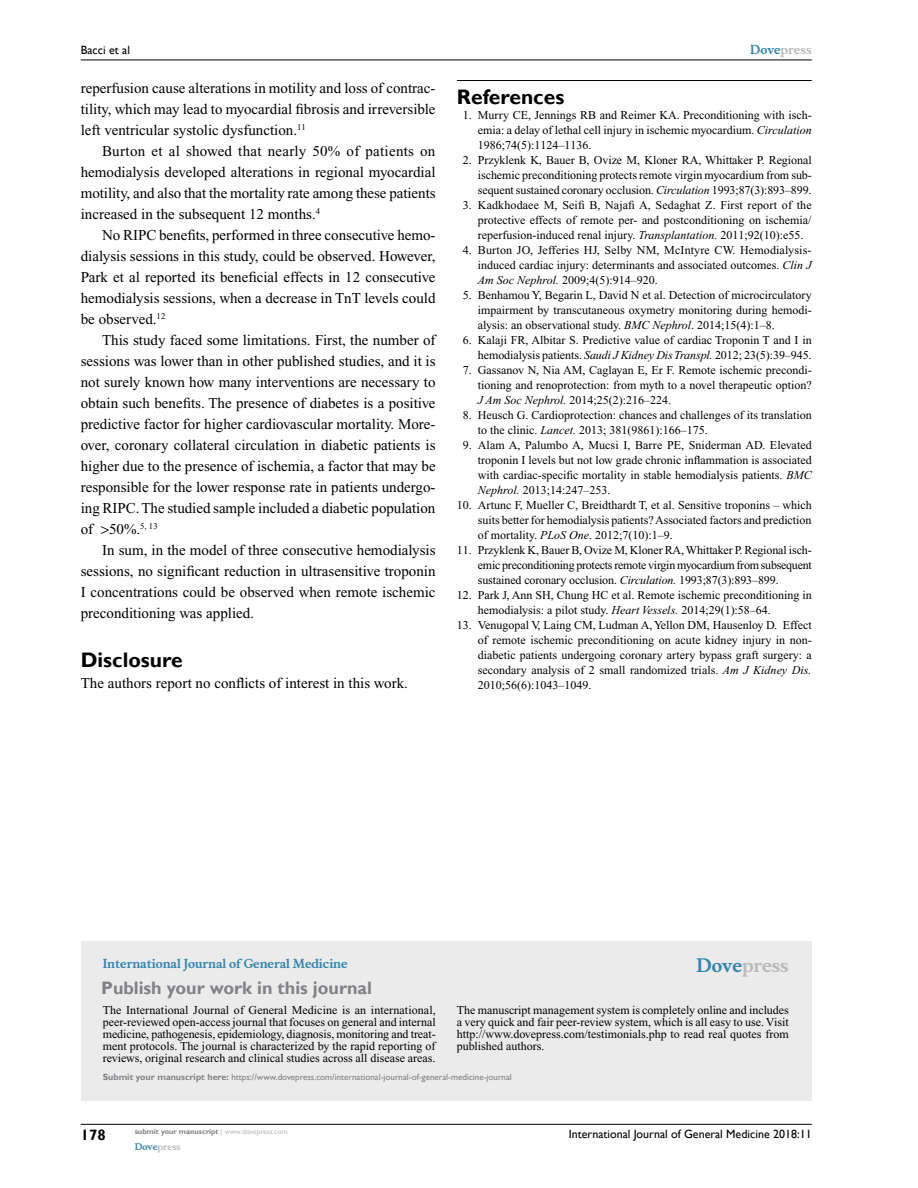
<style>
.page{position:relative;width:918px;height:1188px;background:#fff}
.page>*{position:absolute;margin:0;border:0;box-sizing:border-box;transform-origin:0 0}
.t1{font:700 21px "Gill Sans";color:#000}
.t2{font:700 18px "Gill Sans";color:#808285}
.t3{font:700 18px "Musee";color:#b8babc}
.t4{font:15px/21px "Times New Roman";color:#000;text-align:justify}
.t5{font:700 15px "Gill Sans";color:#000}
.t6{font:12px/15px "Times New Roman";color:#000;text-align:justify}
.t7{font:12px "Gill Sans";color:#000}
.t8{font:700 12px "Musee";color:#3785ad}
.t9{font:700 12px "Musee";color:#b8babc}
.t10{font:9px "Gill Sans";color:#808285}
.t11{font:700 9px "Musee";color:#b8babc}
.t12{font:700 7.5px "Gill Sans";color:#808285}
.s1{color:#3785ad}
.s2{font-style:italic}
.s3{font-weight:700}
.s4{font-weight:400;color:#b8babc}
</style>
<div class="page">
<div style="left:81px;top:941px;width:731px;height:159px;background:#ebebec"></div>
<hr style="left:81px;top:1124px;width:731px;height:1px;background:#000">
<hr style="left:81px;top:60px;width:731px;height:1px;background:#000">
<hr style="left:457px;top:80px;width:355px;height:1px;background:#000">
<p class="t7" style="left:81px;top:43px;width:51px">Bacci et al</p>
<p class="t4" style="left:81px;top:77px;width:356px">reperfusion cause alterations in motility and loss of contrac&shy;tility, which may lead to myocardial fibrosis and irreversible left ventricular systolic dysfunction.<sup>11</sup></p>
<p class="t4" style="left:81px;top:140px;width:356px;text-indent:21px">Burton et al showed that nearly 50% of patients on hemodialysis developed alterations in regional myocardial motility, and also that the mortality rate among these patients increased in the subsequent 12 months.<sup>4</sup></p>
<p class="t4" style="left:81px;top:224px;width:356px;text-indent:21px">No RIPC benefits, performed in three consecutive hemo&shy;dialysis sessions in this study, could be observed. However, Park et al reported its beneficial effects in 12 consecutive hemodialysis sessions, when a decrease in TnT levels could be observed.<sup>12</sup></p>
<p class="t4" style="left:81px;top:329px;width:356px;text-indent:21px">This study faced some limitations. First, the number of sessions was lower than in other published studies, and it is not surely known how many interventions are necessary to obtain such benefits. The presence of diabetes is a positive predictive factor for higher cardiovascular mortality. More&shy;over, coronary collateral circulation in diabetic patients is higher due to the presence of ischemia, a factor that may be responsible for the lower response rate in patients undergo&shy;ing RIPC. The studied sample included a diabetic population of 50%.<sup>5,</sup> <sup>13</sup></p>
<p class="t4" style="left:81px;top:539px;width:356px;text-indent:21px">In sum, in the model of three consecutive hemodialysis sessions, no significant reduction in ultrasensitive troponin I concentrations could be observed when remote ischemic preconditioning was applied.</p>
<h1 class="t1" style="left:81px;top:647px;width:103px">Disclosure</h1>
<p class="t4" style="left:81px;top:673px;width:329px">The authors report no conflicts of interest in this work.</p>
<p class="t9" style="left:750px;top:43px;width:63px"><span class="s1">Dove</span>press</p>
<h1 class="t1" style="left:457px;top:84px;width:109px">References</h1>
<p class="t6" style="left:478px;top:107px;width:335px;text-indent:-15px">1. Murry CE, Jennings RB and Reimer KA. Preconditioning with isch&shy;emia: a delay of lethal cell injury in ischemic myocardium. <span class="s2">Circulation </span>1986;74(5):1124–1136.</p>
<p class="t6" style="left:478px;top:152px;width:336px;text-indent:-15px">2. Przyklenk K, Bauer B, Ovize M, Kloner RA, Whittaker P. Regional ischemic preconditioning protects remote virgin myocardium from sub&shy;sequent sustained coronary occlusion. <span class="s2">Circulation</span> 1993;87(3):893–899.</p>
<p class="t6" style="left:478px;top:197px;width:335px;text-indent:-15px">3. Kadkhodaee M, Seifi B, Najafi A, Sedaghat Z. First report of the protective effects of remote per- and postconditioning on ischemia/ reperfusion-induced renal injury. <span class="s2">Transplantation.</span> 2011;92(10):e55.</p>
<p class="t6" style="left:478px;top:242px;width:335px;text-indent:-15px">4. Burton JO, Jefferies HJ, Selby NM, McIntyre CW. Hemodialysis&shy;induced cardiac injury: determinants and associated outcomes. <span class="s2">Clin J Am Soc Nephrol.</span> 2009;4(5):914–920.</p>
<p class="t6" style="left:478px;top:287px;width:335px;text-indent:-15px">5. Benhamou Y, Begarin L, David N et al. Detection of microcirculatory impairment by transcutaneous oxymetry monitoring during hemodi&shy;alysis: an observational study. <span class="s2">BMC Nephrol</span>. 2014;15(4):1–8.</p>
<p class="t6" style="left:463px;top:332px;width:350px;text-align:right">6. Kalaji FR, Albitar S. Predictive value of cardiac Troponin T and I in hemodialysis patients. <span class="s2">Saudi J Kidney Dis Transpl.</span> 2012; 23(5):39–945.</p>
<p class="t6" style="left:478px;top:362px;width:335px;text-indent:-15px">7. Gassanov N, Nia AM, Caglayan E, Er F. Remote ischemic precondi&shy;tioning and renoprotection: from myth to a novel therapeutic option?<br><span class="s2">J Am Soc Nephrol.</span> 2014;25(2):216–224.</p>
<p class="t6" style="left:478px;top:407px;width:335px;text-indent:-15px">8. Heusch G. Cardioprotection: chances and challenges of its translation to the clinic. <span class="s2">Lancet.</span> 2013; 381(9861):166–175.</p>
<p class="t6" style="left:478px;top:437px;width:335px;text-indent:-15px">9. Alam A, Palumbo A, Mucsi I, Barre PE, Sniderman AD. Elevated troponin I levels but not low grade chronic inflammation is associated with cardiac-specific mortality in stable hemodialysis patients. <span class="s2">BMC Nephrol.</span> 2013;14:247–253.</p>
<p class="t6" style="left:478px;top:497px;width:335px;text-indent:-21px">10. Artunc F, Mueller C, Breidthardt T, et al. Sensitive troponins – which suits better for hemodialysis patients? Associated factors and prediction of mortality. <span class="s2">PLoS One</span>. 2012;7(10):1–9.</p>
<p class="t6" style="left:478px;top:542px;width:335px;text-indent:-21px">11. Przyklenk K, Bauer B, Ovize M, Kloner RA, Whittaker P. Regional isch&shy;emic preconditioning protects remote virgin myocardium from subsequent sustained coronary occlusion. <span class="s2">Circulation.</span> 1993;87(3):893–899.</p>
<p class="t6" style="left:478px;top:587px;width:335px;text-indent:-21px">12. Park J, Ann SH, Chung HC et al. Remote ischemic preconditioning in hemodialysis: a pilot study. <span class="s2">Heart Vessels.</span> 2014;29(1):58–64.</p>
<p class="t6" style="left:478px;top:617px;width:336px;text-indent:-21px">13. Venugopal V, Laing CM, Ludman A, Yellon DM, Hausenloy D. Effect of remote ischemic preconditioning on acute kidney injury in non&shy;diabetic patients undergoing coronary artery bypass graft surgery: a secondary analysis of 2 small randomized trials. <span class="s2">Am J Kidney Dis.<br></span>2010;56(6):1043–1049.</p>
<p class="t8" style="left:103px;top:956px;width:246px">International Journal of General Medicine</p>
<h2 class="t2" style="left:101px;top:977px;width:272px">Publish your work in this journal</h2>
<h2 class="t3" style="left:697px;top:955px;width:94px"><span class="s1">Dove</span>press</h2>
<p class="t6" style="left:103px;top:1004px;width:335px;line-height:12px">The International Journal of General Medicine is an international, peer-reviewed open-access journal that focuses on general and internal medicine, pathogenesis, epidemiology, diagnosis, monitoring and treat&shy;ment protocols. The journal is characterized by the rapid reporting of reviews, original research and clinical studies across all disease areas.</p>
<p class="t6" style="left:457px;top:1004px;width:334px;line-height:12px">The manuscript management system is completely online and includes a very quick and fair peer-review system, which is all easy to use. Visit http://www.dovepress.com/testimonials.php to read real quotes from published authors.</p>
<p class="t10" style="left:103px;top:1072px;width:411px"><span class="s3">Submit your manuscript here:</span> https://www.dovepress.com/international-journal-of-general-medicine-journal</p>
<p class="t5" style="left:81px;top:1126px;width:26px">178</p>
<p class="t12" style="left:135px;top:1127px;width:154px">submit your manuscript <span class="s4">| www.dovepress.com</span></p>
<p class="t11" style="left:135px;top:1141px;width:48px"><span class="s1">Dove</span>press</p>
<p class="t7" style="left:569px;top:1127px;width:244px">International Journal of General Medicine 2018:11</p>
</div>
